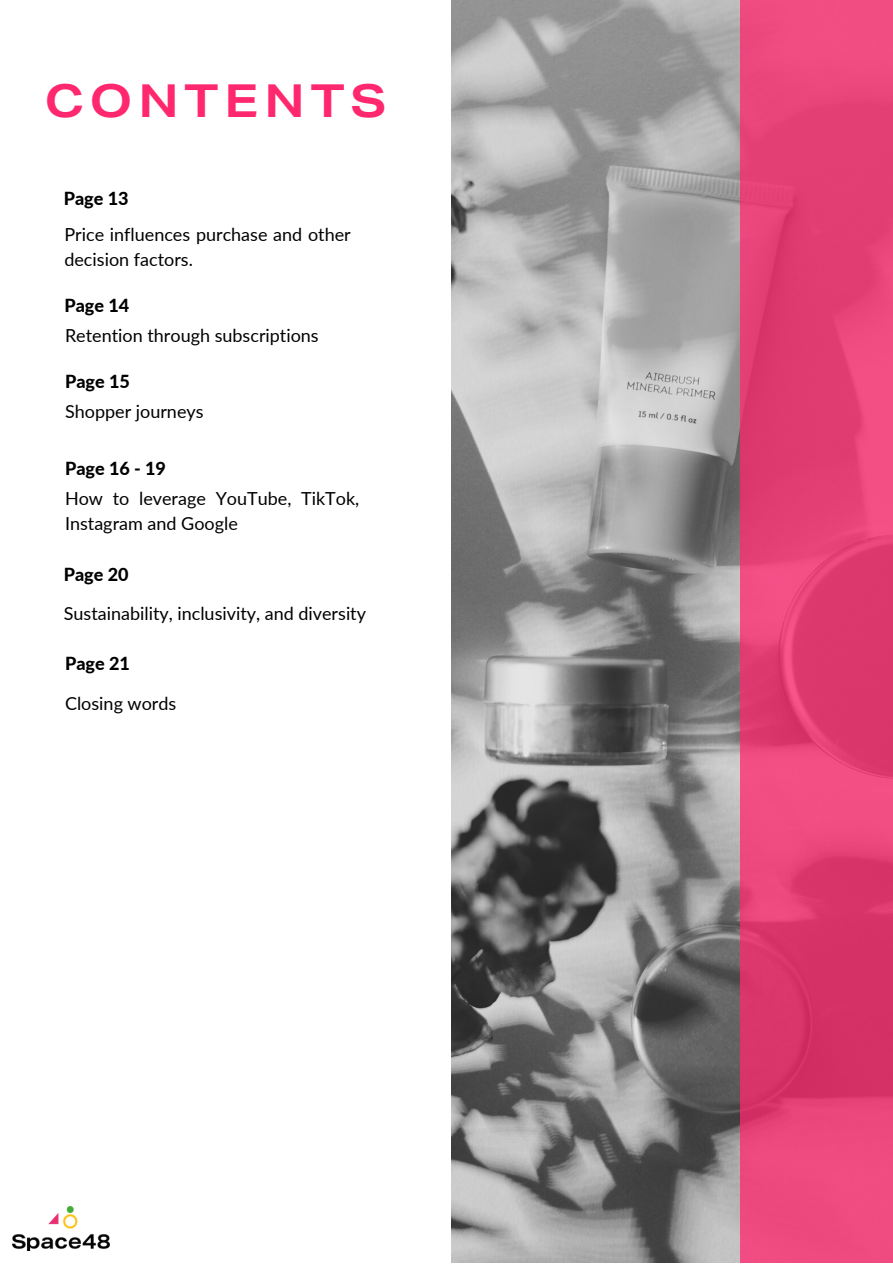
<style>
.page{position:relative;width:893px;height:1264px;background:#fff}
.page>*{position:absolute;margin:0;border:0;box-sizing:border-box;transform-origin:0 0}
.t1{font:700 45.45px "Aktiv Grotesk Ex";letter-spacing:.13em;color:#ff286f}
.t2{font:18px/24.8px "Lato";color:#000}
.t3{font:800 18px "Lato";color:#000}
</style>
<div class="page">
<img style="left:452px;top:0;width:288px;height:1262px">
<svg style="left:740px;top:0;width:152px;height:1262px;background:#e43f76"></svg>
<img style="left:13px;top:1206px;width:97px;height:44px">
<h1 class="t1" style="left:45px;top:84px;width:343px">CONTENTS</h1>
<p class="t3" style="left:64px;top:187px;width:66px">Page 13</p>
<p class="t2" style="left:64px;top:222px;width:288px">Price influences purchase and other decision factors.</p>
<p class="t3" style="left:64px;top:294px;width:66px">Page 14</p>
<p class="t2" style="left:65px;top:322px;width:255px">Retention through subscriptions</p>
<p class="t3" style="left:65px;top:370px;width:66px">Page 15</p>
<p class="t2" style="left:65px;top:398px;width:140px">Shopper journeys</p>
<p class="t3" style="left:65px;top:457px;width:102px">Page 16 - 19</p>
<p class="t2" style="left:65px;top:486px;width:296px">How to leverage YouTube, TikTok,<br>Instagram and Google</p>
<p class="t3" style="left:64px;top:563px;width:66px">Page 20</p>
<p class="t2" style="left:64px;top:600px;width:304px">Sustainability, inclusivity, and diversity</p>
<p class="t3" style="left:65px;top:652px;width:66px">Page 21</p>
<p class="t2" style="left:65px;top:690px;width:113px">Closing words</p>
</div>
